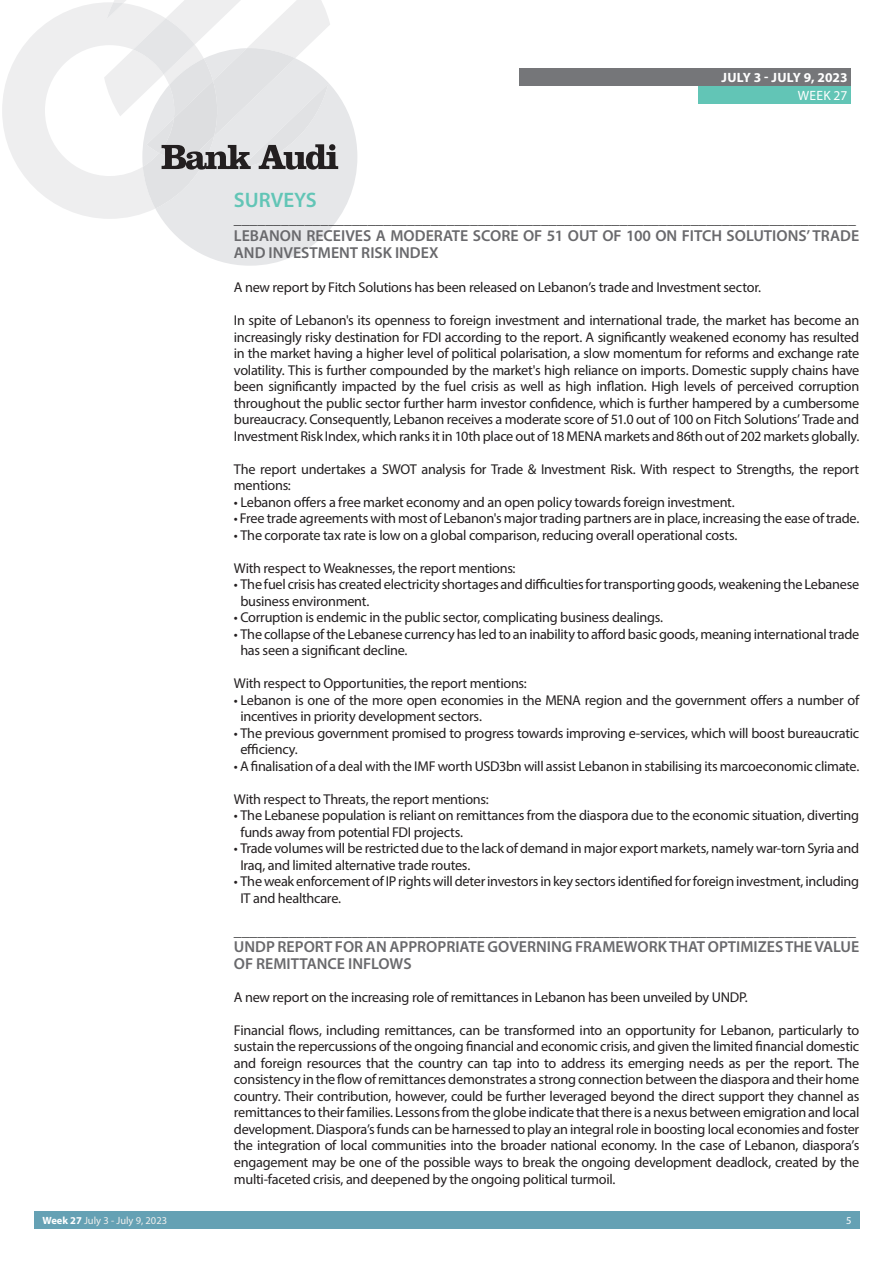
<style>
.page{position:relative;width:893px;height:1263px;background:#fff}
.page>*{position:absolute;margin:0;border:0;box-sizing:border-box;transform-origin:0 0}
.t1{font:600 21px "Myriad Pro";color:#62c5b6}
.t2{font:600 15.9px/17.2px "Myriad Pro";color:#69696c}
.t3{font:15.75px "Myriad Pro";color:#3e3e3f}
.t4{font:14.25px/16.5px "Myriad Pro";letter-spacing:-.02em;color:#231f20}
.t5{font:700 13.5px "Myriad Pro";color:#fff}
.t6{font:13.5px "Myriad Pro";letter-spacing:.02em;color:#fff}
.t7{font:10.5px "Myriad Pro";color:#f1f0ee}
.t8{font:10.5px "Myriad Pro";color:#fff}
.s1{font-weight:700;color:#fff}
</style>
<div class="page">
<div style="left:519px;top:68px;width:331px;height:17px;background:#757679"></div>
<div style="left:34px;top:1212px;width:826px;height:17px;background:#65a1b4"></div>
<div style="left:698px;top:86px;width:152px;height:17px;background:#62c5b6"></div>
<svg style="left:162px;top:95px;width:195px;height:171px;fill:#e6e7e9"></svg>
<svg style="left:2px;top:0;width:336px;height:219px"></svg>
<p class="t5" style="left:722px;top:68px;width:127px">JULY 3 - JULY 9, 2023</p>
<p class="t6" style="left:798px;top:87px;width:51px">WEEK 27</p>
<h1 class="t1" style="left:234px;top:186px;width:84px">SURVEYS</h1>
<p class="t3" style="left:234px;top:209px;width:624px">_______________________________________________________________________________</p>
<p class="t2" style="left:234px;top:227px;width:627px">LEBANON RECEIVES A MODERATE SCORE OF 51 OUT OF 100 ON FITCH SOLUTIONS’ TRADE<br>AND INVESTMENT RISK INDEX</p>
<p class="t4" style="left:234px;top:279px;width:529px">A new report by Fitch Solutions has been released on Lebanon’s trade and Investment sector.</p>
<p class="t4" style="left:234px;top:312px;width:627px;text-align:justify">In spite of Lebanon's its openness to foreign investment and international trade, the market has become an increasingly risky destination for FDI according to the report. A significantly weakened economy has resulted in the market having a higher level of political polarisation, a slow momentum for reforms and exchange rate volatility. This is further compounded by the market's high reliance on imports. Domestic supply chains have been significantly impacted by the fuel crisis as well as high inflation. High levels of perceived corruption throughout the public sector further harm investor confidence, which is further hampered by a cumbersome bureaucracy. Consequently, Lebanon receives a moderate score of 51.0 out of 100 on Fitch Solutions’ Trade and Investment Risk Index, which ranks it in 10th place out of 18 MENA markets and 86th out of 202 markets globally.</p>
<p class="t4" style="left:234px;top:460px;width:627px">The report undertakes a SWOT analysis for Trade &amp; Investment Risk. With respect to Strengths, the report mentions:</p>
<p class="t4" style="left:234px;top:493px;width:502px">• Lebanon offers a free market economy and an open policy towards foreign investment.</p>
<p class="t4" style="left:234px;top:510px;width:627px">• Free trade agreements with most of Lebanon's major trading partners are in place, increasing the ease of trade.</p>
<p class="t4" style="left:234px;top:526px;width:505px">• The corporate tax rate is low on a global comparison, reducing overall operational costs.</p>
<p class="t4" style="left:234px;top:559px;width:283px">With respect to Weaknesses, the report mentions:</p>
<p class="t4" style="left:240px;top:576px;width:620px;text-indent:-6px">• The fuel crisis has created electricity shortages and difficulties for transporting goods, weakening the Lebanese business environment.</p>
<p class="t4" style="left:234px;top:609px;width:431px">• Corruption is endemic in the public sector, complicating business dealings.</p>
<p class="t4" style="left:240px;top:625px;width:620px;text-indent:-6px">• The collapse of the Lebanese currency has led to an inability to afford basic goods, meaning international trade has seen a significant decline.</p>
<p class="t4" style="left:234px;top:675px;width:294px">With respect to Opportunities, the report mentions:</p>
<p class="t4" style="left:240px;top:691px;width:620px;text-indent:-6px">• Lebanon is one of the more open economies in the MENA region and the government offers a number of incentives in priority development sectors.</p>
<p class="t4" style="left:240px;top:724px;width:620px;text-indent:-6px">• The previous government promised to progress towards improving e-services, which will boost bureaucratic efficiency.</p>
<p class="t4" style="left:234px;top:757px;width:627px">• A finalisation of a deal with the IMF worth USD3bn will assist Lebanon in stabilising its marcoeconomic climate.</p>
<p class="t4" style="left:234px;top:790px;width:256px">With respect to Threats, the report mentions:</p>
<p class="t4" style="left:240px;top:807px;width:620px;text-indent:-6px">• The Lebanese population is reliant on remittances from the diaspora due to the economic situation, diverting funds away from potential FDI projects.</p>
<p class="t4" style="left:240px;top:840px;width:620px;text-indent:-6px">• Trade volumes will be restricted due to the lack of demand in major export markets, namely war-torn Syria and<br>Iraq, and limited alternative trade routes.</p>
<p class="t4" style="left:240px;top:873px;width:620px;text-indent:-6px">• The weak enforcement of IP rights will deter investors in key sectors identified for foreign investment, including<br>IT and healthcare.</p>
<p class="t3" style="left:234px;top:921px;width:624px">_______________________________________________________________________________</p>
<p class="t2" style="left:234px;top:938px;width:627px;line-height:16.5px">UNDP REPORT FOR AN APPROPRIATE GOVERNING FRAMEWORK THAT OPTIMIZES THE VALUE<br>OF REMITTANCE INFLOWS</p>
<p class="t4" style="left:234px;top:988px;width:515px">A new report on the increasing role of remittances in Lebanon has been unveiled by UNDP.</p>
<p class="t4" style="left:234px;top:1021px;width:627px;text-align:justify">Financial flows, including remittances, can be transformed into an opportunity for Lebanon, particularly to sustain the repercussions of the ongoing financial and economic crisis, and given the limited financial domestic and foreign resources that the country can tap into to address its emerging needs as per the report. The consistency in the flow of remittances demonstrates a strong connection between the diaspora and their home country. Their contribution, however, could be further leveraged beyond the direct support they channel as remittances to their families. Lessons from the globe indicate that there is a nexus between emigration and local development. Diaspora’s funds can be harnessed to play an integral role in boosting local economies and foster the integration of local communities into the broader national economy. In the case of Lebanon, diaspora’s engagement may be one of the possible ways to break the ongoing development deadlock, created by the multi-faceted crisis, and deepened by the ongoing political turmoil.</p>
<p class="t7" style="left:43px;top:1214px;width:126px"><span class="s1">Week 27</span> July 3 - July 9, 2023</p>
<p class="t8" style="left:846px;top:1213px;width:7px">5</p>
</div>
